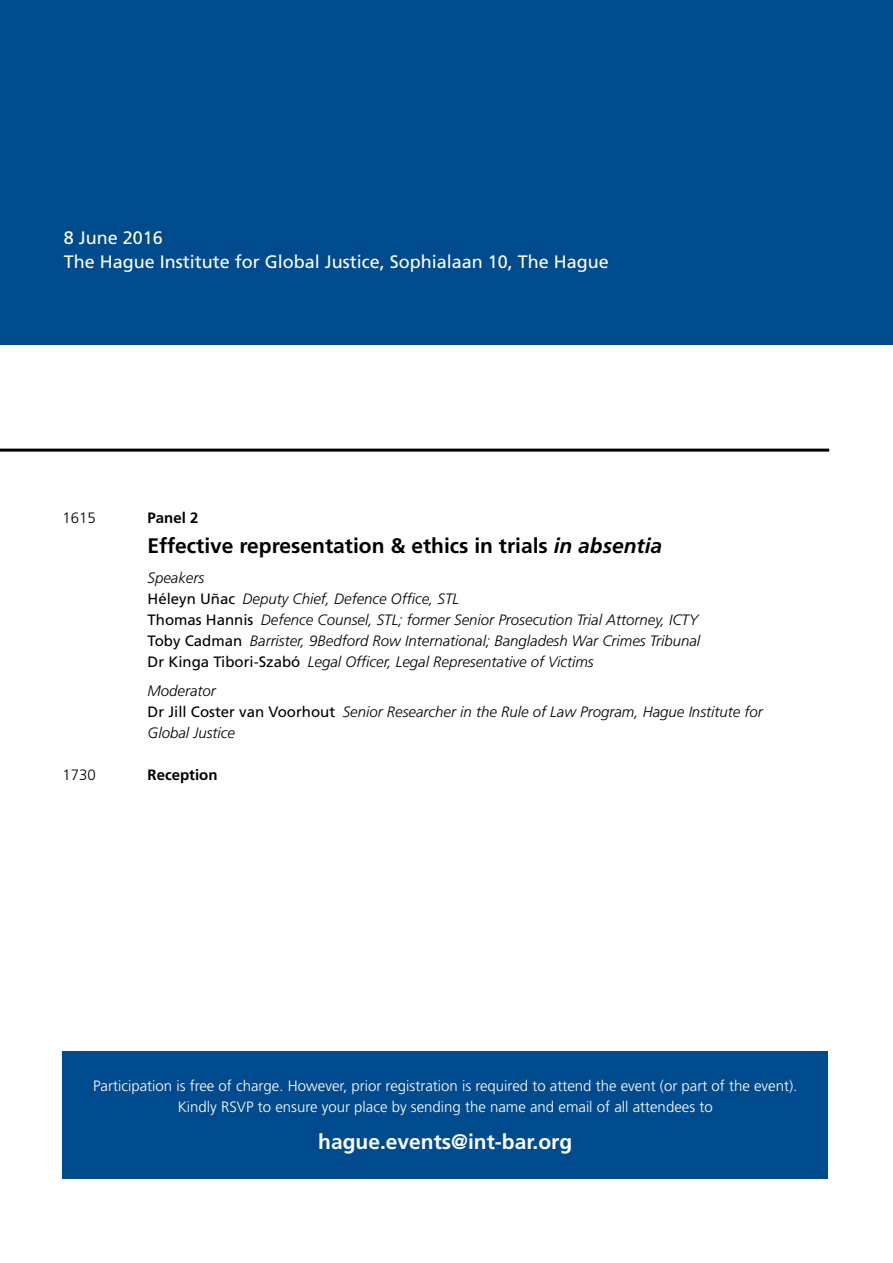
<style>
.page{position:relative;width:893px;height:1263px;background:#fff}
.page>*{position:absolute;margin:0;border:0;box-sizing:border-box;transform-origin:0 0}
.t1{font:700 21px "Frutiger";color:#000}
.t2{font:700 21px "Frutiger";color:#fff}
.t3{font:18px/24px "Frutiger";color:#fff}
.t4{font:italic 300 15px/21px "Frutiger";color:#000}
.t5{font:300 15px/21px "Frutiger";color:#fff;text-align:center}
.t6{font:700 15px "Frutiger";color:#000}
.t7{font:300 15px "Frutiger";color:#000}
.s1{font-style:italic}
.s2{font-weight:400;font-style:normal}
</style>
<div class="page">
<div style="left:0;top:0;width:893px;height:344px;background:#004b8d"></div>
<div style="left:63px;top:1051px;width:765px;height:127px;background:#004b8d"></div>
<hr style="left:0;top:449px;width:829px;height:3px;background:#000">
<p class="t3" style="left:64px;top:226px;width:547px">8 June 2016<br>The Hague Institute for Global Justice, Sophialaan 10, The Hague</p>
<p class="t7" style="left:63px;top:510px;width:35px">1615</p>
<p class="t6" style="left:148px;top:509px;width:52px">Panel 2</p>
<h1 class="t1" style="left:148px;top:533px;width:516px">Effective representation &amp; ethics in trials <span class="s1">in absentia</span></h1>
<p class="t4" style="left:148px;top:567px;width:554px">Speakers<br><span class="s2">Héleyn Uñac</span> Deputy Chief, Defence Office, STL<br><span class="s2">Thomas Hannis</span> Defence Counsel, STL; former Senior Prosecution Trial Attorney, ICTY <span class="s2">Toby Cadman</span> Barrister, 9Bedford Row International; Bangladesh War Crimes Tribunal <span class="s2">Dr Kinga Tibori-Szabó</span> Legal Officer, Legal Representative of Victims</p>
<p class="t4" style="left:148px;top:680px;width:617px">Moderator<br><span class="s2">Dr Jill Coster van Voorhout</span> Senior Researcher in the Rule of Law Program, Hague Institute for<br>Global Justice</p>
<p class="t7" style="left:63px;top:766px;width:35px">1730</p>
<p class="t6" style="left:148px;top:766px;width:72px">Reception</p>
<p class="t5" style="left:93px;top:1076px;width:706px">Participation is free of charge. However, prior registration is required to attend the event (or part of the event).<br>Kindly RSVP to ensure your place by sending the name and email of all attendees to</p>
<h1 class="t2" style="left:318px;top:1130px;width:256px">hague.events@int-bar.org</h1>
</div>
